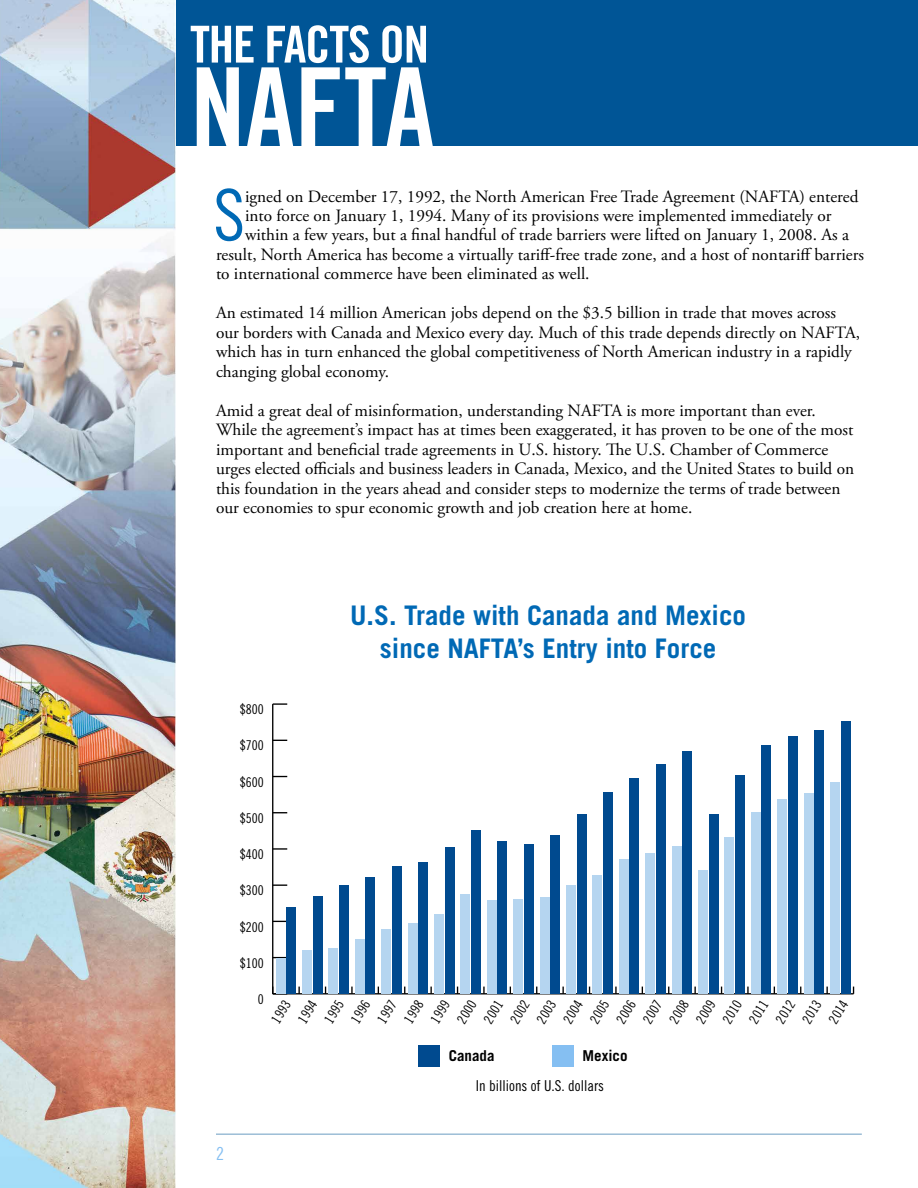
<style>
.page{position:relative;width:918px;height:1188px;background:#fff}
.page>*{position:absolute;margin:0;border:0;box-sizing:border-box;transform-origin:0 0}
.t1{font:110.85px "Trade Gothic LT Std Bd Cn 20";color:#fff}
.t2{font:71.25px "Trade Gothic LT Std Cn 18";color:#0069b5}
.t3{font:51px "Trade Gothic LT Std Bd Cn 20";letter-spacing:-.025em;color:#fff}
.t4{font:700 27px/32.4px "Trade Gothic LT Std";color:#0069b5;text-align:center}
.t5{font:18px "Trade Gothic LT Std Cn 18";color:#85bff2}
.t6{font:17.25px/19.5px "Adobe Garamond Pro";color:#000}
.t7{font:15px "Trade Gothic LT Std Cn 18";color:#000}
.t8{font:700 15px "Trade Gothic LT Std";color:#000}
.t9{font:13.5px "Trade Gothic LT Std Cn 18";color:#000}
</style>
<div class="page">
<div style="left:162px;top:0;width:756px;height:146px;background:#005596"></div>
<hr style="left:216px;top:1133px;width:646px;height:2px;background:#005596">
<img style="left:0;top:0;width:176px;height:1188px">
<hr style="left:273px;top:993px;width:581px;height:1px;background:#000">
<svg style="left:298px;top:987px;width:2px;height:7px"></svg>
<svg style="left:351px;top:987px;width:2px;height:7px"></svg>
<svg style="left:430px;top:987px;width:2px;height:7px"></svg>
<svg style="left:483px;top:987px;width:2px;height:7px"></svg>
<svg style="left:562px;top:987px;width:2px;height:7px"></svg>
<svg style="left:615px;top:987px;width:2px;height:7px"></svg>
<svg style="left:694px;top:987px;width:2px;height:7px"></svg>
<svg style="left:747px;top:987px;width:2px;height:7px"></svg>
<svg style="left:826px;top:987px;width:2px;height:7px"></svg>
<hr style="left:272px;top:704px;width:1px;height:290px;background:#000">
<svg style="left:273px;top:987px;width:13px;height:7px"></svg>
<svg style="left:273px;top:957px;width:13px;height:1px"></svg>
<svg style="left:273px;top:921px;width:13px;height:1px"></svg>
<svg style="left:273px;top:884px;width:14px;height:2px"></svg>
<svg style="left:273px;top:848px;width:14px;height:2px"></svg>
<svg style="left:273px;top:812px;width:14px;height:1px"></svg>
<svg style="left:273px;top:776px;width:14px;height:1px"></svg>
<svg style="left:273px;top:740px;width:14px;height:1px"></svg>
<svg style="left:273px;top:703px;width:14px;height:2px"></svg>
<div style="left:286px;top:908px;width:10px;height:86px;background:#004a8f"></div>
<div style="left:313px;top:896px;width:9px;height:98px;background:#004a8f"></div>
<div style="left:339px;top:885px;width:10px;height:109px;background:#004a8f"></div>
<div style="left:366px;top:877px;width:9px;height:117px;background:#004a8f"></div>
<div style="left:392px;top:866px;width:10px;height:128px;background:#004a8f"></div>
<div style="left:418px;top:862px;width:10px;height:132px;background:#004a8f"></div>
<div style="left:445px;top:847px;width:9px;height:147px;background:#004a8f"></div>
<div style="left:471px;top:830px;width:10px;height:164px;background:#004a8f"></div>
<div style="left:498px;top:841px;width:9px;height:153px;background:#004a8f"></div>
<div style="left:524px;top:844px;width:10px;height:150px;background:#004a8f"></div>
<div style="left:550px;top:835px;width:10px;height:159px;background:#004a8f"></div>
<div style="left:577px;top:814px;width:9px;height:180px;background:#004a8f"></div>
<div style="left:603px;top:792px;width:10px;height:202px;background:#004a8f"></div>
<div style="left:630px;top:779px;width:9px;height:215px;background:#004a8f"></div>
<div style="left:656px;top:764px;width:10px;height:230px;background:#004a8f"></div>
<div style="left:682px;top:751px;width:10px;height:243px;background:#004a8f"></div>
<div style="left:709px;top:814px;width:9px;height:180px;background:#004a8f"></div>
<div style="left:735px;top:775px;width:10px;height:219px;background:#004a8f"></div>
<div style="left:762px;top:745px;width:9px;height:249px;background:#004a8f"></div>
<div style="left:788px;top:737px;width:10px;height:257px;background:#004a8f"></div>
<div style="left:814px;top:731px;width:10px;height:263px;background:#004a8f"></div>
<div style="left:841px;top:721px;width:9px;height:273px;background:#004a8f"></div>
<div style="left:276px;top:958px;width:9px;height:36px;background:#b5d5f0"></div>
<div style="left:302px;top:951px;width:10px;height:43px;background:#b5d5f0"></div>
<div style="left:329px;top:949px;width:9px;height:45px;background:#b5d5f0"></div>
<div style="left:355px;top:940px;width:10px;height:54px;background:#b5d5f0"></div>
<div style="left:382px;top:929px;width:9px;height:65px;background:#b5d5f0"></div>
<div style="left:408px;top:923px;width:9px;height:71px;background:#b5d5f0"></div>
<div style="left:434px;top:914px;width:10px;height:80px;background:#b5d5f0"></div>
<div style="left:461px;top:895px;width:9px;height:99px;background:#b5d5f0"></div>
<div style="left:487px;top:900px;width:10px;height:94px;background:#b5d5f0"></div>
<div style="left:514px;top:899px;width:9px;height:95px;background:#b5d5f0"></div>
<div style="left:540px;top:898px;width:9px;height:96px;background:#b5d5f0"></div>
<div style="left:566px;top:885px;width:10px;height:109px;background:#b5d5f0"></div>
<div style="left:593px;top:875px;width:9px;height:119px;background:#b5d5f0"></div>
<div style="left:619px;top:860px;width:10px;height:134px;background:#b5d5f0"></div>
<div style="left:646px;top:854px;width:9px;height:140px;background:#b5d5f0"></div>
<div style="left:672px;top:846px;width:9px;height:148px;background:#b5d5f0"></div>
<div style="left:698px;top:870px;width:10px;height:124px;background:#b5d5f0"></div>
<div style="left:725px;top:838px;width:9px;height:156px;background:#b5d5f0"></div>
<div style="left:751px;top:812px;width:10px;height:182px;background:#b5d5f0"></div>
<div style="left:778px;top:799px;width:9px;height:195px;background:#b5d5f0"></div>
<div style="left:804px;top:793px;width:9px;height:201px;background:#b5d5f0"></div>
<div style="left:830px;top:782px;width:10px;height:212px;background:#b5d5f0"></div>
<div style="left:418px;top:1045px;width:22px;height:21px;background:#004a8f"></div>
<div style="left:552px;top:1045px;width:22px;height:21px;background:#85bff2"></div>
<h3 class="t3" style="left:190px;top:13px;width:240px">THE FACTS ON</h3>
<h1 class="t1" style="left:190px;top:41px;width:246px">NAFTA</h1>
<h2 class="t2" style="left:213px;top:173px;width:33px">S</h2>
<p class="t6" style="left:245px;top:187px;width:615px">igned on December 17, 1992, the North American Free Trade Agreement (NAFTA) entered</p>
<p class="t6" style="left:245px;top:206px;width:588px">into force on January 1, 1994. Many of its provisions were implemented immediately or</p>
<p class="t6" style="left:245px;top:226px;width:606px">within a few years, but a final handful of trade barriers were lifted on January 1, 2008. As a</p>
<p class="t6" style="left:216px;top:245px;width:649px">result, North America has become a virtually tariff-free trade zone, and a host of nontariff barriers</p>
<p class="t6" style="left:216px;top:265px;width:375px">to international commerce have been eliminated as well.</p>
<p class="t6" style="left:216px;top:304px;width:646px">An estimated 14 million American jobs depend on the $3.5 billion in trade that moves across our borders with Canada and Mexico every day. Much of this trade depends directly on NAFTA, which has in turn enhanced the global competitiveness of North American industry in a rapidly changing global economy.</p>
<p class="t6" style="left:216px;top:401px;width:640px">Amid a great deal of misinformation, understanding NAFTA is more important than ever.<br>While the agreement’s impact has at times been exaggerated, it has proven to be one of the most important and beneficial trade agreements in U.S. history. The U.S. Chamber of Commerce urges elected officials and business leaders in Canada, Mexico, and the United States to build on this foundation in the years ahead and consider steps to modernize the terms of trade between our economies to spur economic growth and job creation here at home.</p>
<h3 class="t4" style="left:350px;top:599px;width:398px">U.S. Trade with Canada and Mexico since NAFTA’s Entry into Force</h3>
<p class="t9" style="left:240px;top:701px;width:25px">$800</p>
<p class="t9" style="left:240px;top:738px;width:25px">$700</p>
<p class="t9" style="left:240px;top:774px;width:25px">$600</p>
<p class="t9" style="left:240px;top:810px;width:25px">$500</p>
<p class="t9" style="left:240px;top:846px;width:25px">$400</p>
<p class="t9" style="left:240px;top:883px;width:25px">$300</p>
<p class="t9" style="left:240px;top:919px;width:25px">$200</p>
<p class="t9" style="left:240px;top:955px;width:25px">$100</p>
<p class="t9" style="left:258px;top:991px;width:7px">0</p>
<p class="t9" style="left:268px;top:1018px;width:25px;rotate:-58deg">1993</p>
<p class="t9" style="left:295px;top:1018px;width:25px;rotate:-58deg">1994</p>
<p class="t9" style="left:321px;top:1018px;width:25px;rotate:-58deg">1995</p>
<p class="t9" style="left:348px;top:1018px;width:25px;rotate:-58deg">1996</p>
<p class="t9" style="left:374px;top:1018px;width:25px;rotate:-58deg">1997</p>
<p class="t9" style="left:401px;top:1018px;width:25px;rotate:-58deg">1998</p>
<p class="t9" style="left:427px;top:1018px;width:25px;rotate:-58deg">1999</p>
<p class="t9" style="left:454px;top:1018px;width:25px;rotate:-58deg">2000</p>
<p class="t9" style="left:480px;top:1018px;width:25px;rotate:-58deg">2001</p>
<p class="t9" style="left:507px;top:1018px;width:25px;rotate:-58deg">2002</p>
<p class="t9" style="left:533px;top:1018px;width:25px;rotate:-58deg">2003</p>
<p class="t9" style="left:560px;top:1018px;width:25px;rotate:-58deg">2004</p>
<p class="t9" style="left:586px;top:1018px;width:25px;rotate:-58deg">2005</p>
<p class="t9" style="left:613px;top:1018px;width:25px;rotate:-58deg">2006</p>
<p class="t9" style="left:640px;top:1018px;width:25px;rotate:-58deg">2007</p>
<p class="t9" style="left:666px;top:1018px;width:25px;rotate:-58deg">2008</p>
<p class="t9" style="left:693px;top:1018px;width:25px;rotate:-58deg">2009</p>
<p class="t9" style="left:719px;top:1018px;width:25px;rotate:-58deg">2010</p>
<p class="t9" style="left:746px;top:1018px;width:25px;rotate:-58deg">2011</p>
<p class="t9" style="left:772px;top:1018px;width:25px;rotate:-58deg">2012</p>
<p class="t9" style="left:799px;top:1018px;width:25px;rotate:-58deg">2013</p>
<p class="t9" style="left:825px;top:1018px;width:25px;rotate:-58deg">2014</p>
<p class="t8" style="left:449px;top:1047px;width:47px">Canada</p>
<p class="t8" style="left:583px;top:1047px;width:46px">Mexico</p>
<p class="t7" style="left:476px;top:1077px;width:130px">In billions of U.S. dollars</p>
<p class="t5" style="left:216px;top:1143px;width:9px">2</p>
</div>
